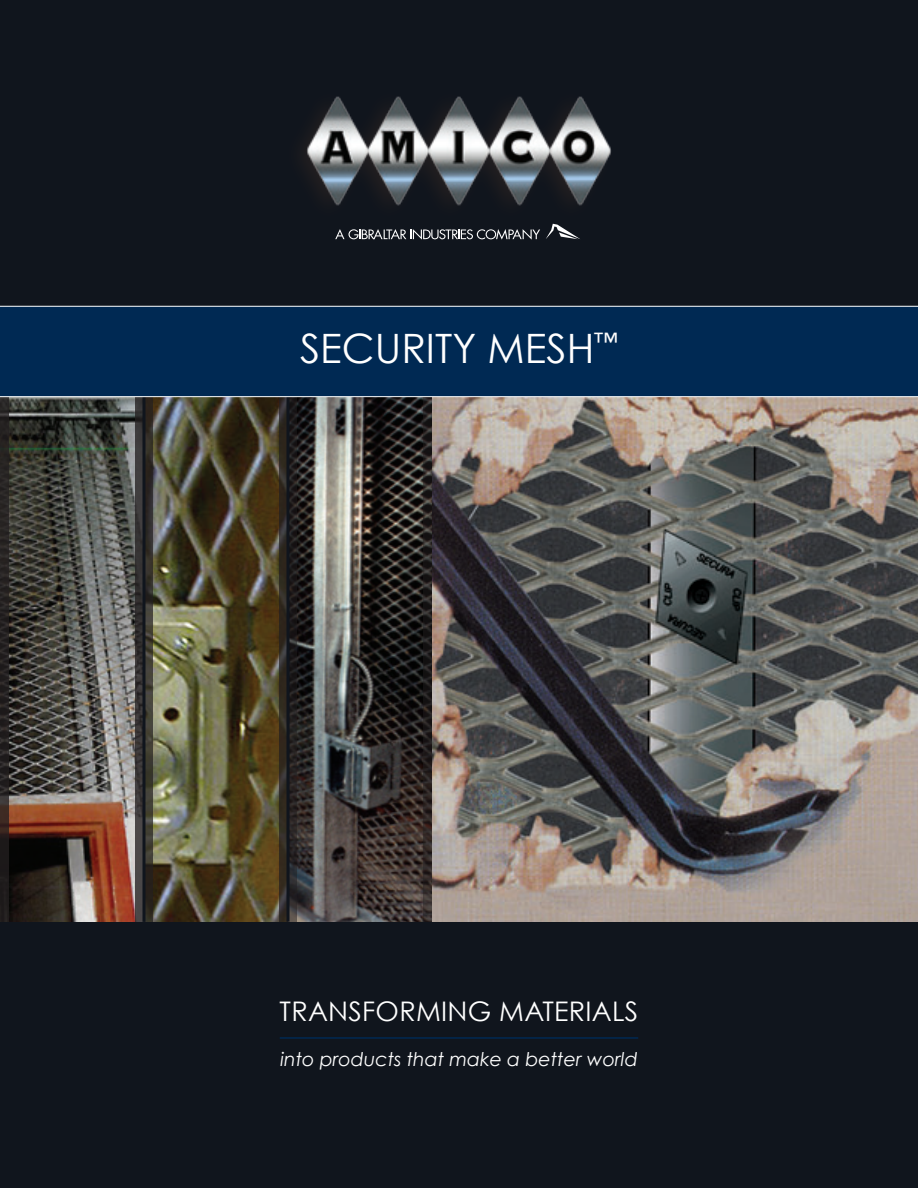
<style>
.page{position:relative;width:918px;height:1188px;background:#10151d}
.page>*{position:absolute;margin:0;border:0;box-sizing:border-box;transform-origin:0 0}
.t1{font:40.5px "Century Gothic";color:#fff}
.t2{font:27px "Century Gothic";letter-spacing:.01em;color:#fff}
.t3{font:italic 18.9px "Century Gothic";color:#fff}
</style>
<div class="page">
<div style="left:0;top:306px;width:918px;height:91px;background:#002953"></div>
<hr style="left:0;top:306px;width:918px;height:1px;background:#fff">
<img style="left:432px;top:397px;width:486px;height:525px">
<img style="left:9px;top:397px;width:414px;height:525px">
<img style="left:305px;top:96px;width:306px;height:110px">
<svg style="left:546px;top:224px;width:34px;height:15px"></svg>
<svg style="left:335px;top:229px;width:205px;height:11px"></svg>
<div style="left:0;top:397px;width:9px;height:525px;background:#231f20"></div>
<svg style="left:135px;top:397px;width:7px;height:525px;background:#3a3738"></svg>
<svg style="left:146px;top:397px;width:7px;height:525px;background:#38342d"></svg>
<svg style="left:279px;top:397px;width:7px;height:525px;background:#322b24"></svg>
<svg style="left:290px;top:397px;width:7px;height:525px"></svg>
<svg style="left:423px;top:397px;width:9px;height:525px"></svg>
<svg style="left:142px;top:397px;width:4px;height:525px"></svg>
<svg style="left:286px;top:397px;width:4px;height:525px"></svg>
<hr style="left:0;top:396px;width:918px;height:1px;background:#fff">
<hr style="left:280px;top:1037px;width:358px;height:2px;background:#002953">
<h1 class="t1" style="left:300px;top:324px;width:319px">SECURITY MESH<sup>™</sup></h1>
<h2 class="t2" style="left:280px;top:995px;width:360px">TRANSFORMING MATERIALS</h2>
<p class="t3" style="left:280px;top:1048px;width:359px">into products that make a better world</p>
</div>
